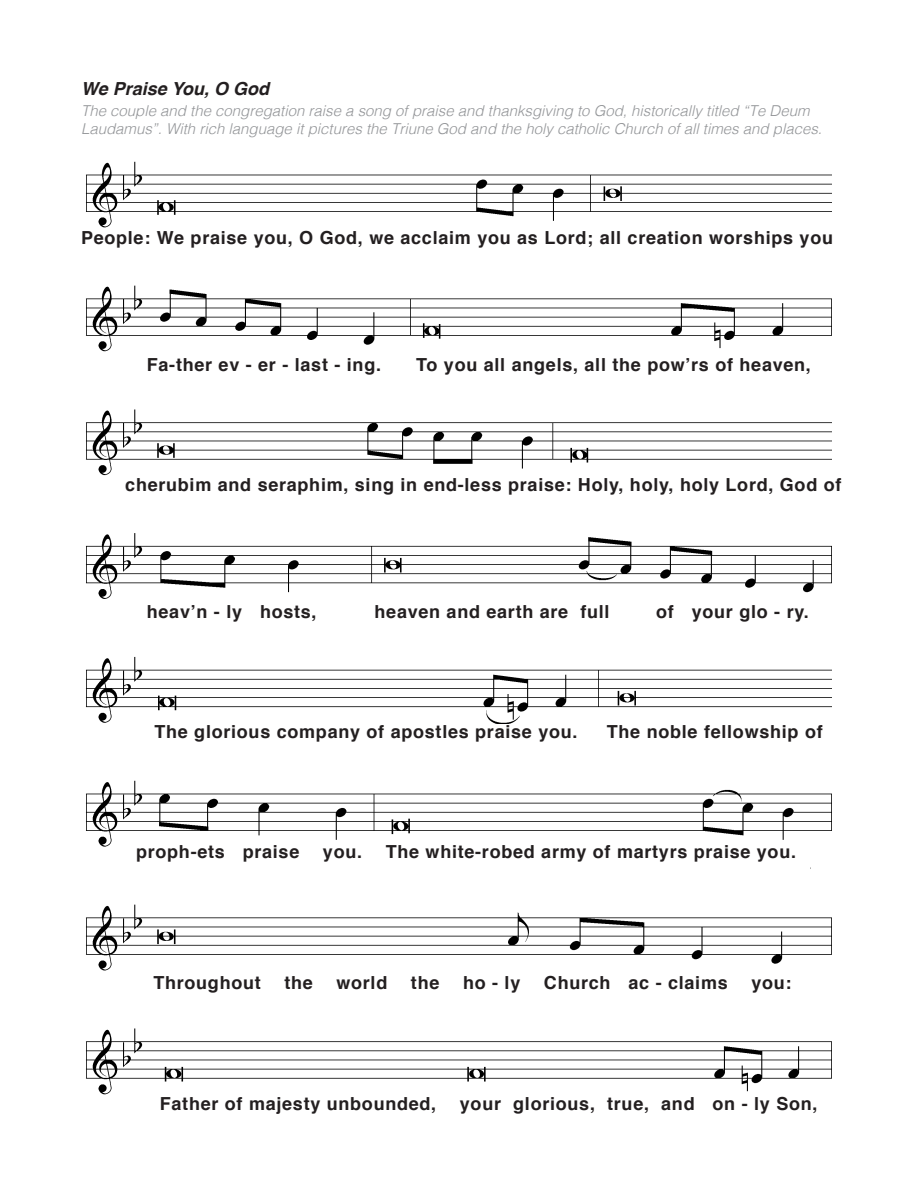
<style>
.page{position:relative;width:918px;height:1188px;background:#fff}
.page>*{position:absolute;margin:0;border:0;box-sizing:border-box;transform-origin:0 0}
.t1{font:700 18px "Helvetica";letter-spacing:.04em;color:#231f20}
.t2{font:italic 700 18px "Helvetica";color:#231f20}
.t3{font:italic 300 15px/18px "Helvetica";color:#939598}
.t4{font:italic 300 15px "Helvetica";color:#231f20}
</style>
<div class="page">
<img style="left:86px;top:161px;width:746px;height:934px">
<div style="left:81px;top:230px;width:756px;height:39px;background:#fff"></div>
<div style="left:147px;top:357px;width:719px;height:32px;background:#fff"></div>
<div style="left:125px;top:478px;width:728px;height:32px;background:#fff"></div>
<div style="left:147px;top:604px;width:706px;height:39px;background:#fff"></div>
<div style="left:154px;top:724px;width:683px;height:39px;background:#fff"></div>
<div style="left:136px;top:845px;width:674px;height:49px;background:#fff"></div>
<div style="left:153px;top:976px;width:694px;height:49px;background:#fff"></div>
<p class="t2" style="left:81px;top:73px;width:190px">We Praise You, O God</p>
<p class="t3" style="left:81px;top:100px;width:743px">The couple and the congregation raise a song of praise and thanksgiving to God, historically titled “Te Deum<br>Laudamus”. With rich language it pictures the Triune God and the holy catholic Church of all times and places.</p>
<p class="t1" style="left:81px;top:223px;width:754px">People: We praise you, O God, we acclaim you as Lord; all creation worships you</p>
<p class="t1" style="left:147px;top:350px;width:236px">Fa-ther ev - er - last - ing.</p>
<p class="t1" style="left:416px;top:350px;width:396px">To you all angels, all the pow’rs of heaven,</p>
<p class="t1" style="left:125px;top:471px;width:718px">cherubim and seraphim, sing in end-less praise: Holy, holy, holy Lord, God of</p>
<p class="t1" style="left:147px;top:597px;width:171px">heav’n - ly hosts,</p>
<p class="t1" style="left:375px;top:597px;width:237px">heaven and earth are full</p>
<p class="t1" style="left:656px;top:597px;width:154px">of your glo - ry.</p>
<p class="t1" style="left:154px;top:717px;width:425px">The glorious company of apostles praise you.</p>
<p class="t1" style="left:607px;top:717px;width:217px">The noble fellowship of</p>
<p class="t1" style="left:136px;top:837px;width:165px">proph-ets praise</p>
<p class="t1" style="left:323px;top:837px;width:41px">you.</p>
<p class="t1" style="left:386px;top:837px;width:412px">The white-robed army of martyrs praise you.</p>
<p class="t1" style="left:153px;top:968px;width:109px">Throughout</p>
<p class="t1" style="left:284px;top:968px;width:30px">the</p>
<p class="t1" style="left:336px;top:968px;width:52px">world</p>
<p class="t1" style="left:411px;top:968px;width:30px">the</p>
<p class="t1" style="left:463px;top:968px;width:59px">ho - ly</p>
<p class="t1" style="left:544px;top:968px;width:185px">Church ac - claims</p>
<p class="t1" style="left:751px;top:968px;width:42px">you:</p>
<p class="t1" style="left:160px;top:1089px;width:278px">Father of majesty unbounded,</p>
<p class="t1" style="left:460px;top:1089px;width:359px">your glorious, true, and on - ly Son,</p>
<p class="t4" style="left:451px;top:1101px;width:18px">12</p>
</div>
